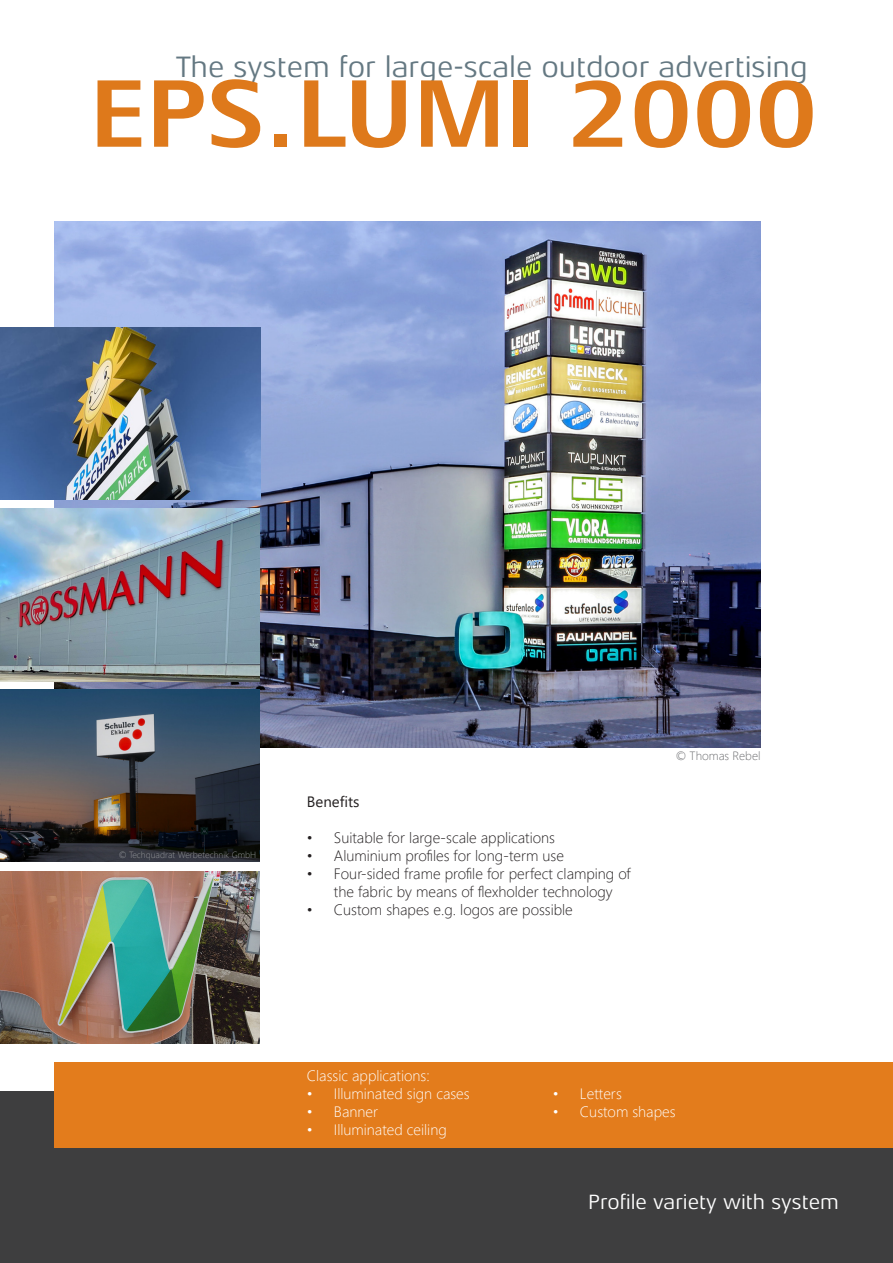
<style>
.page{position:relative;width:893px;height:1263px;background:#fff}
.page>*{position:absolute;margin:0;border:0;box-sizing:border-box;transform-origin:0 0}
.t1{font:700 97.5px "Aeonis LT Pro";color:#de791b}
.t2{font:30px "Aeonis LT Pro";color:#647882}
.t3{font:21px "Aeonis LT Pro";color:#fff}
.t4{font:300 15px/18px "Segoe UI";color:#231f20}
.t5{font:300 15px "Segoe UI";color:#fff}
.t6{font:15px "Segoe UI";color:#231f20}
.t7{font:300 12px "Segoe UI";color:#6c6d70}
.t8{font:300 9px "Segoe UI";color:#939598}
</style>
<div class="page">
<img style="left:54px;top:221px;width:706px;height:527px">
<div style="left:0;top:1092px;width:893px;height:171px;background:#3e3e3f"></div>
<div style="left:54px;top:1062px;width:839px;height:85px;background:#e37c1c"></div>
<img style="left:0;top:871px;width:260px;height:172px">
<img style="left:0;top:690px;width:260px;height:172px">
<img style="left:0;top:327px;width:260px;height:173px">
<img style="left:0;top:509px;width:260px;height:172px">
<h2 class="t2" style="left:176px;top:50px;width:633px">The system for large-scale outdoor advertising</h2>
<h1 class="t1" style="left:90px;top:60px;width:729px">EPS.LUMI 2000</h1>
<p class="t8" style="left:119px;top:847px;width:139px">© Techquadrat Werbetechnik GmbH</p>
<p class="t6" style="left:307px;top:787px;width:54px">Benefits</p>
<p class="t4" style="left:307px;top:827px;width:250px">• Suitable for large-scale applications</p>
<p class="t4" style="left:307px;top:845px;width:258px">• Aluminium profiles for long-term use</p>
<p class="t4" style="left:334px;top:863px;width:298px;text-indent:-27px">• Four-sided frame profile for perfect clamping of the fabric by means of flexholder technology</p>
<p class="t4" style="left:307px;top:899px;width:267px">• Custom shapes e.g. logos are possible</p>
<p class="t7" style="left:676px;top:745px;width:86px">© Thomas Rebel</p>
<p class="t5" style="left:307px;top:1061px;width:124px">Classic applications:</p>
<p class="t5" style="left:307px;top:1079px;width:164px">• Illuminated sign cases</p>
<p class="t5" style="left:307px;top:1097px;width:73px">• Banner</p>
<p class="t5" style="left:307px;top:1115px;width:141px">• Illuminated ceiling</p>
<p class="t5" style="left:553px;top:1079px;width:70px">• Letters</p>
<p class="t5" style="left:553px;top:1097px;width:124px">• Custom shapes</p>
<h3 class="t3" style="left:588px;top:1190px;width:252px">Profile variety with system</h3>
</div>
